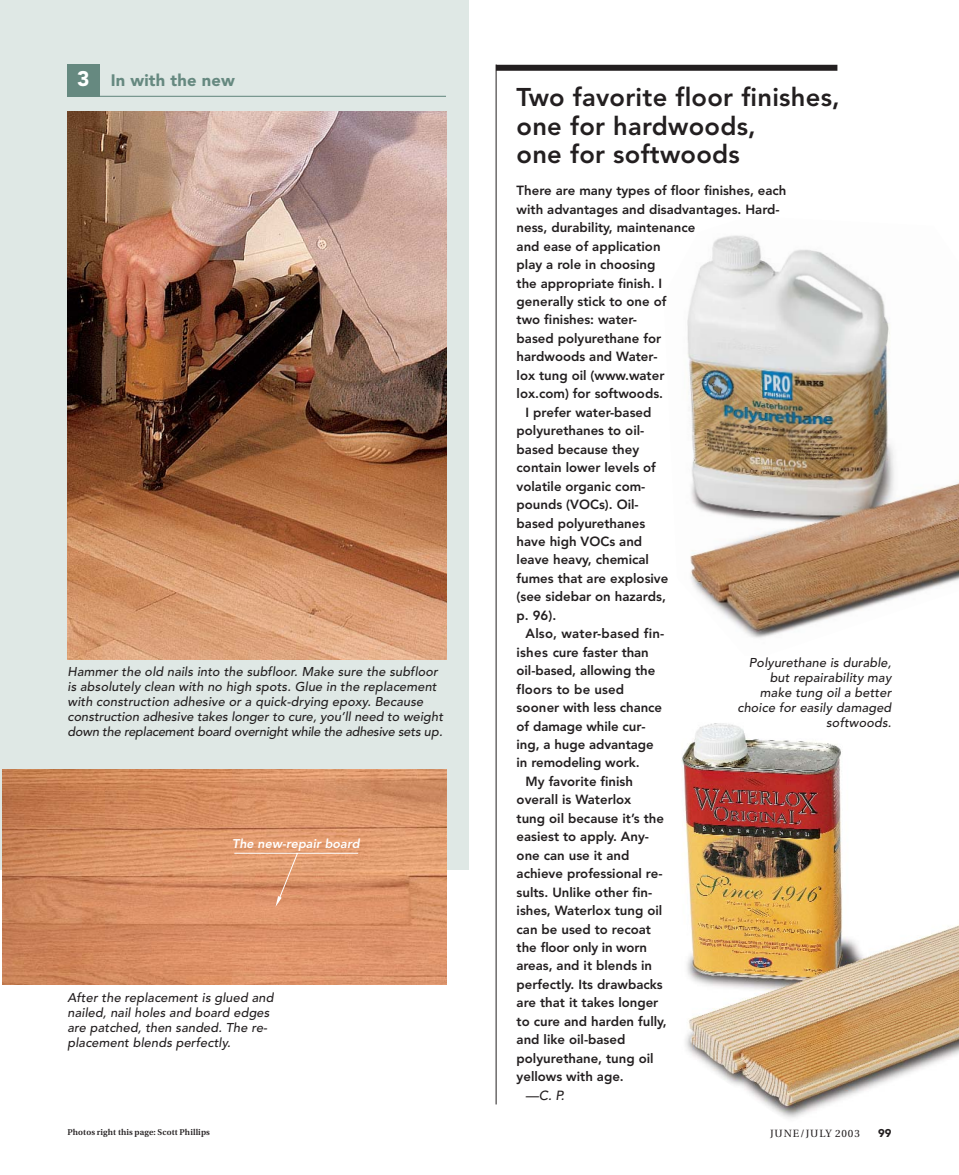
<style>
.page{position:relative;width:959px;height:1175px;background:#fff}
.page>*{position:absolute;margin:0;border:0;box-sizing:border-box;transform-origin:0 0}
.t1{font:800 25.5px/28.5px "Avenir";letter-spacing:.01em;color:#231f20}
.t2{font:900 16.5px "Avenir";letter-spacing:.01em;color:#668980}
.t3{font:800 13.2px "Avenir";color:#231f20}
.t4{font:italic 500 13.2px "Avenir";color:#231f20}
.t5{font:italic 500 12.75px/15px "Avenir";letter-spacing:.01em;color:#231f20}
.t6{font:italic 800 12.6px "Avenir";color:#fff}
.t7{font:900 11.25px "Avenir";color:#231f20}
.t8{font:10.5px "Utopia";letter-spacing:.08em;color:#231f20}
.t9{font:600 8.4px "Utopia";letter-spacing:.015em;color:#231f20}
.s1{font-size:21px;color:#fff}
</style>
<div class="page">
<img style="left:681px;top:723px;width:277px;height:395px">
<img style="left:687px;top:235px;width:271px;height:403px">
<div style="left:0;top:0;width:468px;height:869px;background:#dfe8e5"></div>
<img style="left:2px;top:769px;width:444px;height:215px">
<hr style="left:495px;top:64px;width:1px;height:1040px;background:#231f20">
<div style="left:496px;top:65px;width:341px;height:6px;background:#231f20"></div>
<div style="left:67px;top:64px;width:32px;height:32px;background:#668980"></div>
<hr style="left:68px;top:96px;width:378px;height:1px;background:#668980">
<img style="left:68px;top:111px;width:378px;height:549px">
<svg style="left:233px;top:852px;width:126px;height:55px"></svg>
<p class="t2" style="left:77px;top:73px;width:159px"><span class="s1">3</span> In with the new</p>
<p class="t5" style="left:67px;top:665px;width:377px">Hammer the old nails into the subfloor. Make sure the subfloor is absolutely clean with no high spots. Glue in the replacement with construction adhesive or a quick-drying epoxy. Because construction adhesive takes longer to cure, you’ll need to weight down the replacement board overnight while the adhesive sets up.</p>
<p class="t6" style="left:232px;top:838px;width:129px">The new-repair board</p>
<p class="t5" style="left:67px;top:991px;width:207px">After the replacement is glued and nailed, nail holes and board edges are patched, then sanded. The re&shy;placement blends perfectly.</p>
<h1 class="t1" style="left:516px;top:85px;width:325px">Two favorite floor finishes, one for hardwoods,<br>one for softwoods</h1>
<p class="t3" style="left:516px;top:185px;width:271px">There are many types of floor finishes, each</p>
<p class="t3" style="left:516px;top:204px;width:265px">with advantages and disadvantages. Hard-</p>
<p class="t3" style="left:516px;top:222px;width:180px">ness, durability, maintenance</p>
<p class="t3" style="left:516px;top:241px;width:145px">and ease of application</p>
<p class="t3" style="left:516px;top:259px;width:140px">play a role in choosing</p>
<p class="t3" style="left:516px;top:277px;width:147px">the appropriate finish. I</p>
<p class="t3" style="left:516px;top:296px;width:151px">generally stick to one of</p>
<p class="t3" style="left:516px;top:314px;width:122px">two finishes: water-</p>
<p class="t3" style="left:516px;top:333px;width:146px">based polyurethane for</p>
<p class="t3" style="left:516px;top:351px;width:143px">hardwoods and Water-</p>
<p class="t3" style="left:516px;top:370px;width:149px">lox tung oil (www.water</p>
<p class="t3" style="left:516px;top:388px;width:148px">lox.com) for softwoods.</p>
<p class="t3" style="left:525px;top:407px;width:127px">I prefer water-based</p>
<p class="t3" style="left:516px;top:425px;width:129px">polyurethanes to oil-</p>
<p class="t3" style="left:516px;top:444px;width:124px">based because they</p>
<p class="t3" style="left:516px;top:462px;width:141px">contain lower levels of</p>
<p class="t3" style="left:516px;top:480px;width:130px">volatile organic com-</p>
<p class="t3" style="left:516px;top:499px;width:124px">pounds (VOCs). Oil-</p>
<p class="t3" style="left:516px;top:517px;width:130px">based polyurethanes</p>
<p class="t3" style="left:516px;top:536px;width:127px">have high VOCs and</p>
<p class="t3" style="left:516px;top:554px;width:134px">leave heavy, chemical</p>
<p class="t3" style="left:516px;top:573px;width:153px">fumes that are explosive</p>
<p class="t3" style="left:516px;top:591px;width:151px">(see sidebar on hazards,</p>
<p class="t3" style="left:516px;top:610px;width:41px">p. 96).</p>
<p class="t3" style="left:525px;top:628px;width:140px">Also, water-based fin-</p>
<p class="t3" style="left:516px;top:646px;width:134px">ishes cure faster than</p>
<p class="t3" style="left:516px;top:665px;width:140px">oil-based, allowing the</p>
<p class="t3" style="left:516px;top:683px;width:109px">floors to be used</p>
<p class="t3" style="left:516px;top:702px;width:147px">sooner with less chance</p>
<p class="t3" style="left:516px;top:720px;width:130px">of damage while cur-</p>
<p class="t3" style="left:516px;top:739px;width:138px">ing, a huge advantage</p>
<p class="t3" style="left:516px;top:757px;width:125px">in remodeling work.</p>
<p class="t3" style="left:525px;top:776px;width:109px">My favorite finish</p>
<p class="t3" style="left:516px;top:794px;width:116px">overall is Waterlox</p>
<p class="t3" style="left:516px;top:813px;width:149px">tung oil because it’s the</p>
<p class="t3" style="left:516px;top:831px;width:134px">easiest to apply. Any-</p>
<p class="t3" style="left:516px;top:849px;width:114px">one can use it and</p>
<p class="t3" style="left:516px;top:868px;width:147px">achieve professional re-</p>
<p class="t3" style="left:516px;top:886px;width:137px">sults. Unlike other fin-</p>
<p class="t3" style="left:516px;top:905px;width:147px">ishes, Waterlox tung oil</p>
<p class="t3" style="left:516px;top:923px;width:136px">can be used to recoat</p>
<p class="t3" style="left:516px;top:942px;width:132px">the floor only in worn</p>
<p class="t3" style="left:516px;top:960px;width:137px">areas, and it blends in</p>
<p class="t3" style="left:516px;top:979px;width:148px">perfectly. Its drawbacks</p>
<p class="t3" style="left:516px;top:997px;width:143px">are that it takes longer</p>
<p class="t3" style="left:516px;top:1015px;width:152px">to cure and harden fully,</p>
<p class="t3" style="left:516px;top:1034px;width:110px">and like oil-based</p>
<p class="t3" style="left:516px;top:1052px;width:139px">polyurethane, tung oil</p>
<p class="t3" style="left:516px;top:1071px;width:109px">yellows with age.</p>
<p class="t4" style="left:525px;top:1089px;width:41px">—C. P.</p>
<p class="t5" style="left:737px;top:656px;width:155px;text-align:right">Polyurethane is durable, but repairability may make tung oil a better choice for easily damaged softwoods.</p>
<p class="t9" style="left:68px;top:1128px;width:144px">Photos right this page: Scott Phillips</p>
<p class="t8" style="left:770px;top:1129px;width:91px">JUNE/JULY 2003</p>
<p class="t7" style="left:878px;top:1128px;width:15px">99</p>
</div>
